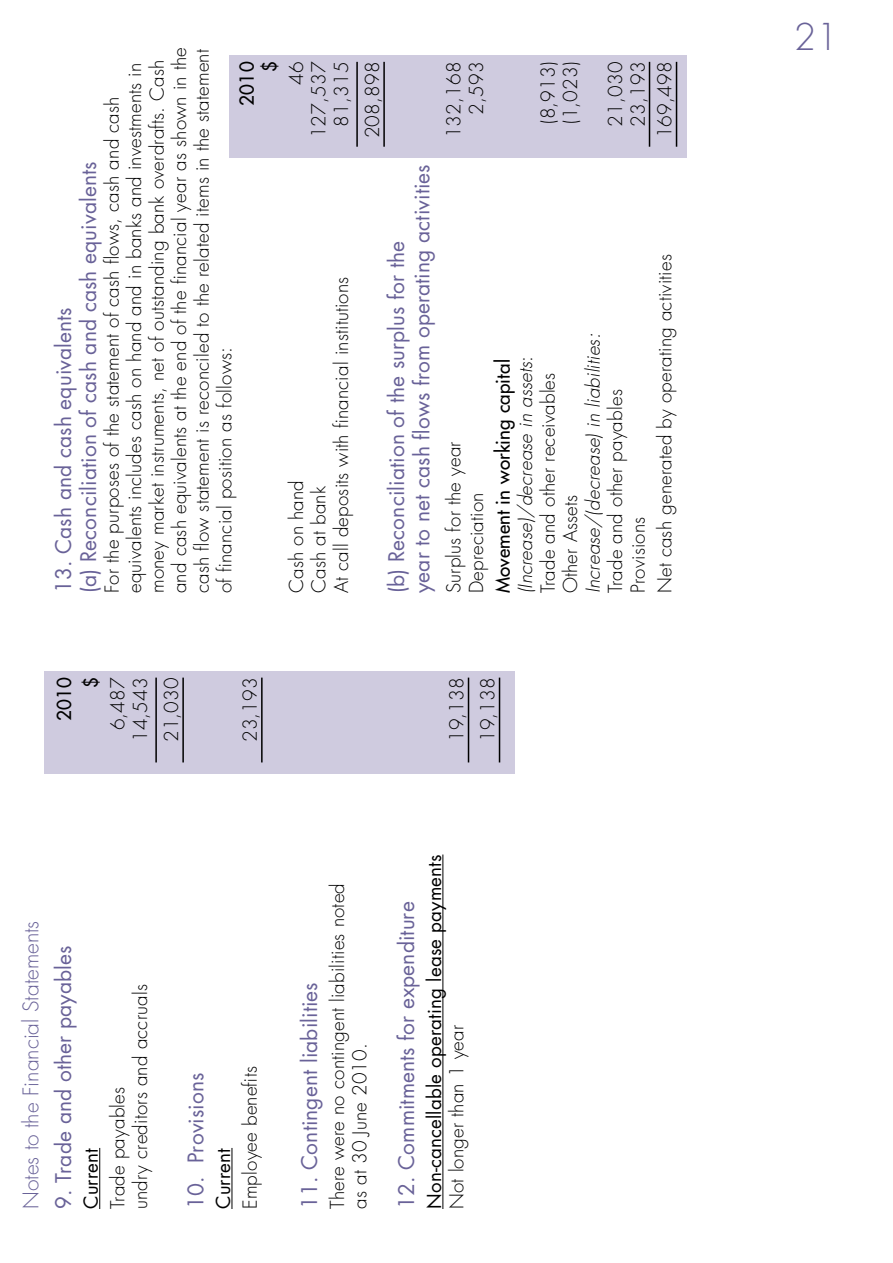
<style>
.page{position:relative;width:893px;height:1263px;background:#fff}
.page>*{position:absolute;margin:0;border:0;box-sizing:border-box;transform-origin:0 0}
.t1{font:300 36px "Futura Std";color:#696298}
.t2{font:21px/25.2px "Futura Std";letter-spacing:.005em;color:#696298}
.t3{font:300 21px "Futura Std";color:#696298}
.t4{font:300 18.75px/22.5px "Futura Std";letter-spacing:.01em;color:#000}
.t5{font:italic 300 18.75px/22.5px "Futura Std";letter-spacing:.01em;color:#000}
.t6{font:18.75px "Futura Std";letter-spacing:.01em;color:#000}
.t7{font:500 18.75px/22.5px "Futura Std";letter-spacing:.01em;color:#000;text-align:right}
.s1{font-weight:500;font-style:normal}
.s2{font-style:normal}
</style>
<div class="page">
<div style="left:229px;top:55px;width:457px;height:102px;background:#cfcbdf"></div>
<hr style="left:356px;top:62px;width:2px;height:85px;background:#000">
<hr style="left:383px;top:62px;width:2px;height:85px;background:#000">
<hr style="left:649px;top:62px;width:1px;height:85px;background:#000">
<hr style="left:676px;top:62px;width:1px;height:85px;background:#000">
<div style="left:44px;top:671px;width:470px;height:102px;background:#cfcbdf"></div>
<hr style="left:99px;top:1148px;width:1px;height:61px;background:#000">
<hr style="left:155px;top:678px;width:2px;height:84px;background:#000">
<hr style="left:182px;top:678px;width:2px;height:84px;background:#000">
<hr style="left:231px;top:1148px;width:1px;height:61px;background:#000">
<hr style="left:261px;top:678px;width:2px;height:84px;background:#000">
<hr style="left:442px;top:854px;width:1px;height:355px;background:#000">
<hr style="left:468px;top:678px;width:1px;height:84px;background:#000">
<hr style="left:499px;top:678px;width:1px;height:84px;background:#000">
<p class="t4" style="left:101px;top:593px;width:547px;rotate:-90deg">For the purposes of the statement of cash flows, cash and cash equivalents includes cash on hand and in banks and investments in money market instruments, net of outstanding bank overdrafts. Cash and cash equivalents at the end of the financial year as shown in the cash flow statement is reconciled to the related items in the statement of financial position as follows:</p>
<p class="t7" style="left:236px;top:106px;width:45px;rotate:-90deg">2010 $</p>
<p class="t2" style="left:51px;top:593px;width:433px;rotate:-90deg">13. Cash and cash equivalents<br>(a) Reconciliation of cash and cash equivalents</p>
<p class="t4" style="left:286px;top:85px;width:25px;rotate:-90deg">46</p>
<p class="t4" style="left:308px;top:138px;width:78px;rotate:-90deg">127,537</p>
<p class="t4" style="left:326px;top:138px;width:78px;line-height:31px;text-align:right;rotate:-90deg">81,315<br>208,898</p>
<p class="t4" style="left:331px;top:593px;width:318px;rotate:-90deg">At call deposits with financial institutions</p>
<p class="t4" style="left:286px;top:593px;width:115px;rotate:-90deg">Cash on hand</p>
<p class="t4" style="left:308px;top:593px;width:109px;rotate:-90deg">Cash at bank</p>
<p class="t2" style="left:384px;top:593px;width:430px;rotate:-90deg">(b) Reconciliation of the surplus for the<br>year to net cash flows from operating activities</p>
<p class="t4" style="left:443px;top:138px;width:78px;rotate:-90deg">132,168</p>
<p class="t4" style="left:465px;top:115px;width:55px;rotate:-90deg">2,593</p>
<p class="t4" style="left:537px;top:124px;width:64px;rotate:-90deg">(8,913)</p>
<p class="t4" style="left:560px;top:124px;width:64px;rotate:-90deg">(1,023)</p>
<p class="t4" style="left:605px;top:127px;width:66px;rotate:-90deg">21,030</p>
<p class="t4" style="left:627px;top:127px;width:66px;rotate:-90deg">23,193</p>
<p class="t4" style="left:654px;top:138px;width:78px;rotate:-90deg">169,498</p>
<p class="t5" style="left:582px;top:593px;width:261px;rotate:-90deg">Increase/(decrease) in liabilities:</p>
<p class="t5" style="left:492px;top:593px;width:239px;rotate:-90deg"><span class="s1">Movement in working capital </span>(Increase)/decrease in assets<span class="s2">:<br>Trade and other receivables</span></p>
<p class="t4" style="left:605px;top:593px;width:205px;rotate:-90deg">Trade and other payables</p>
<p class="t4" style="left:443px;top:593px;width:153px;rotate:-90deg">Surplus for the year</p>
<p class="t4" style="left:465px;top:593px;width:102px;rotate:-90deg">Depreciation</p>
<p class="t4" style="left:560px;top:593px;width:100px;rotate:-90deg">Other Assets</p>
<p class="t4" style="left:627px;top:593px;width:78px;rotate:-90deg">Provisions</p>
<p class="t4" style="left:654px;top:593px;width:340px;rotate:-90deg">Net cash generated by operating activities</p>
<p class="t7" style="left:53px;top:721px;width:45px;rotate:-90deg">2010</p>
<p class="t7" style="left:80px;top:688px;width:12px;rotate:-90deg">$</p>
<p class="t4" style="left:107px;top:730px;width:55px;rotate:-90deg">6,487</p>
<p class="t4" style="left:125px;top:742px;width:66px;line-height:31px;rotate:-90deg">14,543<br>21,030</p>
<p class="t4" style="left:239px;top:742px;width:66px;rotate:-90deg">23,193</p>
<p class="t4" style="left:442px;top:742px;width:66px;line-height:31px;rotate:-90deg">19,138<br>19,138</p>
<p class="t3" style="left:18px;top:1209px;width:290px;rotate:-90deg">Notes to the Financial Statements</p>
<p class="t2" style="left:51px;top:1209px;width:265px;rotate:-90deg">9. Trade and other payables</p>
<p class="t6" style="left:79px;top:1209px;width:62px;rotate:-90deg">Current</p>
<p class="t4" style="left:130px;top:1209px;width:226px;rotate:-90deg">undry creditors and accruals</p>
<p class="t4" style="left:107px;top:1209px;width:123px;rotate:-90deg">Trade payables</p>
<p class="t2" style="left:183px;top:1209px;width:138px;rotate:-90deg">10. Provisions</p>
<p class="t6" style="left:211px;top:1209px;width:62px;rotate:-90deg">Current</p>
<p class="t4" style="left:239px;top:1209px;width:144px;rotate:-90deg">Employee benefits</p>
<p class="t4" style="left:327px;top:1209px;width:327px;rotate:-90deg">There were no contingent liabilities noted as at 30 June 2010.</p>
<p class="t2" style="left:297px;top:1209px;width:228px;rotate:-90deg">11. Contingent liabilities</p>
<p class="t6" style="left:422px;top:1209px;width:356px;rotate:-90deg">Non-cancellable operating lease payments</p>
<p class="t2" style="left:394px;top:1209px;width:309px;rotate:-90deg">12. Commitments for expenditure</p>
<p class="t4" style="left:446px;top:1209px;width:186px;rotate:-90deg">Not longer than 1 year</p>
<h1 class="t1" style="left:794px;top:15px;width:46px">21</h1>
</div>
